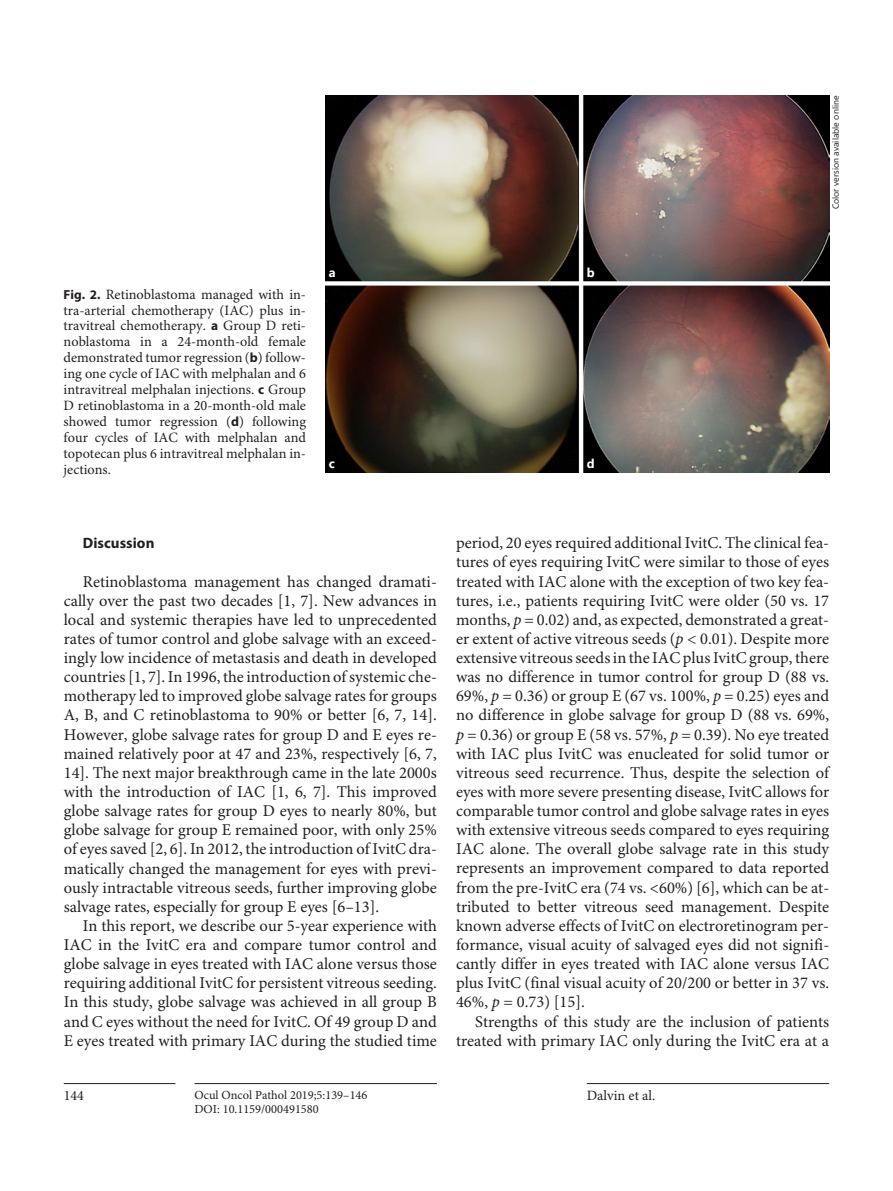
<style>
.page{position:relative;width:893px;height:1191px;background:#fff}
.page>*{position:absolute;margin:0;border:0;box-sizing:border-box;transform-origin:0 0}
.t1{font:16.5px/19px "Minion Pro";color:#231f20;text-align:justify}
.t2{font:700 15px "Myriad Pro";letter-spacing:.005em;color:#231f20}
.t3{font:14.25px/15.9px "Minion Pro";color:#231f20;text-align:justify}
.t4{font:700 12.75px "Segoe UI";color:#fff}
.t5{font:12.3px "Minion Pro";color:#231f20}
.t6{font:8.7px "Segoe UI";letter-spacing:.005em;color:#231f20}
.s1{font-family:"Myriad Pro";font-weight:700;font-size:13.2px}
.s2{font-family:"Myriad Pro";font-weight:700;font-size:13.35px}
.s3{font-style:italic}
</style>
<div class="page">
<hr style="left:64px;top:1083px;width:111px;height:1px;background:#231f20">
<hr style="left:195px;top:1083px;width:242px;height:1px;background:#231f20">
<hr style="left:587px;top:1083px;width:242px;height:1px;background:#231f20">
<img style="left:325px;top:96px;width:504px;height:376px">
<p class="t3" style="left:64px;top:287px;width:244px"><span class="s1">Fig. 2.</span> Retinoblastoma managed with in&shy;tra-arterial chemotherapy (IAC) plus in&shy;travitreal chemotherapy. <span class="s2">a</span> Group D reti&shy;noblastoma in a 24-month-old female demonstrated tumor regression (<span class="s2">b</span>) follow&shy;ing one cycle of IAC with melphalan and 6 intravitreal melphalan injections. <span class="s2">c</span> Group D retinoblastoma in a 20-month-old male showed tumor regression (<span class="s2">d</span>) following four cycles of IAC with melphalan and topotecan plus 6 intravitreal melphalan in&shy;jections.</p>
<p class="t4" style="left:329px;top:261px;width:8px">a</p>
<p class="t4" style="left:587px;top:261px;width:9px">b</p>
<p class="t4" style="left:329px;top:451px;width:8px">c</p>
<p class="t4" style="left:587px;top:451px;width:9px">d</p>
<p class="t6" style="left:827px;top:209px;width:115px;rotate:-90deg">Color version available online</p>
<p class="t2" style="left:83px;top:535px;width:73px">Discussion</p>
<p class="t1" style="left:64px;top:572px;width:375px;text-indent:19px">Retinoblastoma management has changed dramati&shy;cally over the past two decades [1, 7]. New advances in local and systemic therapies have led to unprecedented rates of tumor control and globe salvage with an exceed&shy;ingly low incidence of metastasis and death in developed countries [1, 7]. In 1996, the introduction of systemic che&shy;motherapy led to improved globe salvage rates for groups A, B, and C retinoblastoma to 90% or better [6, 7, 14].<br>However, globe salvage rates for group D and E eyes re&shy;mained relatively poor at 47 and 23%, respectively [6, 7, 14]. The next major breakthrough came in the late 2000s with the introduction of IAC [1, 6, 7]. This improved globe salvage rates for group D eyes to nearly 80%, but globe salvage for group E remained poor, with only 25% of eyes saved [2, 6]. In 2012, the introduction of IvitC dra&shy;matically changed the management for eyes with previ&shy;ously intractable vitreous seeds, further improving globe salvage rates, especially for group E eyes [6–13].</p>
<p class="t1" style="left:64px;top:916px;width:375px;text-indent:19px">In this report, we describe our 5-year experience with IAC in the IvitC era and compare tumor control and globe salvage in eyes treated with IAC alone versus those requiring additional IvitC for persistent vitreous seeding.<br>In this study, globe salvage was achieved in all group B and C eyes without the need for IvitC. Of 49 group D and E eyes treated with primary IAC during the studied time</p>
<p class="t1" style="left:456px;top:534px;width:375px">period, 20 eyes required additional IvitC. The clinical fea&shy;tures of eyes requiring IvitC were similar to those of eyes treated with IAC alone with the exception of two key fea&shy;tures, i.e., patients requiring IvitC were older (50 vs. 17 months, <span class="s3">p</span> = 0.02) and, as expected, demonstrated a great&shy;er extent of active vitreous seeds (<span class="s3">p &lt;</span> 0.01). Despite more extensive vitreous seeds in the IAC plus IvitC group, there was no difference in tumor control for group D (88 vs.<br>69%, <span class="s3">p</span> = 0.36) or group E (67 vs. 100%, <span class="s3">p</span> = 0.25) eyes and no difference in globe salvage for group D (88 vs. 69%, <span class="s3">p</span> = 0.36) or group E (58 vs. 57%, <span class="s3">p</span> = 0.39). No eye treated with IAC plus IvitC was enucleated for solid tumor or vitreous seed recurrence. Thus, despite the selection of eyes with more severe presenting disease, IvitC allows for comparable tumor control and globe salvage rates in eyes with extensive vitreous seeds compared to eyes requiring IAC alone. The overall globe salvage rate in this study represents an improvement compared to data reported from the pre-IvitC era (74 vs. &lt;60%) [6], which can be at&shy;tributed to better vitreous seed management. Despite known adverse effects of IvitC on electroretinogram per&shy;formance, visual acuity of salvaged eyes did not signifi&shy;cantly differ in eyes treated with IAC alone versus IAC plus IvitC (final visual acuity of 20/200 or better in 37 vs.<br>46%, <span class="s3">p</span> = 0.73) [15].</p>
<p class="t1" style="left:456px;top:1012px;width:375px;text-align:right">Strengths of this study are the inclusion of patients treated with primary IAC only during the IvitC era at a</p>
<p class="t3" style="left:64px;top:1088px;width:22px">144</p>
<p class="t5" style="left:195px;top:1087px;width:174px">Ocul Oncol Pathol 2019;5:139–146</p>
<p class="t3" style="left:587px;top:1088px;width:70px">Dalvin et al.</p>
<p class="t5" style="left:195px;top:1101px;width:126px">DOI: 10.1159/000491580</p>
</div>
